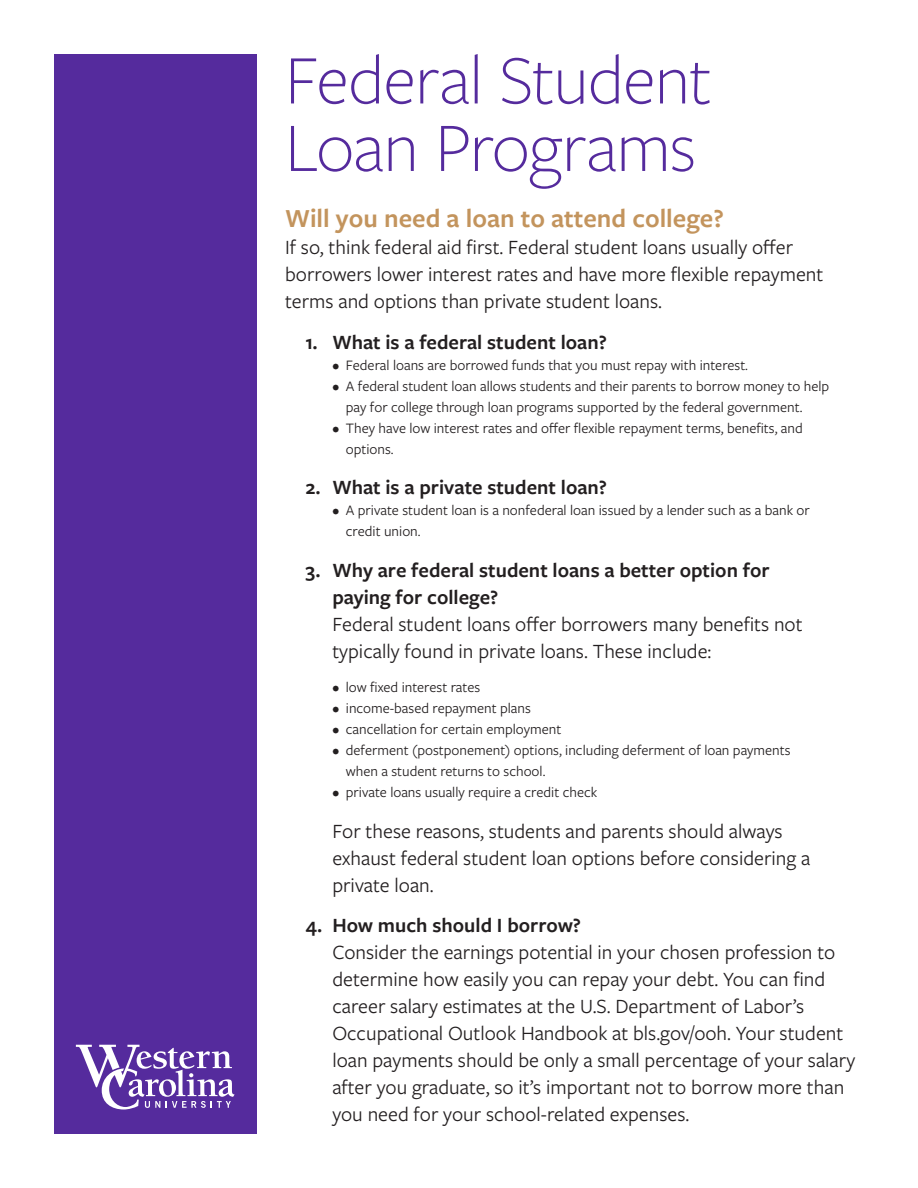
<style>
.page{position:relative;width:918px;height:1188px;background:#fff}
.page>*{position:absolute;margin:0;border:0;box-sizing:border-box;transform-origin:0 0}
.t1{font:300 72px/67.5px "Freight Sans Pro";letter-spacing:-.015em;color:#552b9d}
.t2{font:600 27px "Freight Sans Pro";color:#c3945d}
.t3{font:21px/27px "Freight Sans Pro";color:#231f20}
.t4{font:600 21px/27px "Freight Sans Pro";color:#231f20}
.t5{font:15px/21px "Freight Sans Pro";color:#231f20}
</style>
<div class="page">
<div style="left:54px;top:54px;width:202px;height:1080px;background:#552b9d"></div>
<svg style="left:76px;top:1045px;width:159px;height:65px"></svg>
<p class="t1" style="left:285px;top:43px;width:428px">Federal Student<br>Loan Programs</p>
<p class="t2" style="left:285px;top:200px;width:440px">Will you need a loan to attend college?</p>
<p class="t3" style="left:285px;top:233px;width:540px">If so, think federal aid first. Federal student loans usually offer borrowers lower interest rates and have more flexible repayment terms and options than private student loans.</p>
<p class="t4" style="left:305px;top:328px;width:303px">1. What is a federal student loan?</p>
<p class="t5" style="left:332px;top:354px;width:417px">• Federal loans are borrowed funds that you must repay with interest.</p>
<p class="t5" style="left:346px;top:375px;width:485px;text-indent:-14px">• A federal student loan allows students and their parents to borrow money to help pay for college through loan programs supported by the federal government.</p>
<p class="t5" style="left:346px;top:417px;width:458px;text-indent:-14px">• They have low interest rates and offer flexible repayment terms, benefits, and options.</p>
<p class="t4" style="left:305px;top:473px;width:303px">2. What is a private student loan?</p>
<p class="t5" style="left:346px;top:499px;width:466px;text-indent:-14px">• A private student loan is a nonfederal loan issued by a lender such as a bank or credit union.</p>
<p class="t4" style="left:332px;top:556px;width:439px;text-indent:-27px">3. Why are federal student loans a better option for paying for college?</p>
<p class="t3" style="left:332px;top:610px;width:472px">Federal student loans offer borrowers many benefits not typically found in private loans. These include:</p>
<p class="t5" style="left:332px;top:676px;width:149px">• low fixed interest rates</p>
<p class="t5" style="left:332px;top:697px;width:200px">• income-based repayment plans</p>
<p class="t5" style="left:332px;top:718px;width:231px">• cancellation for certain employment</p>
<p class="t5" style="left:346px;top:739px;width:446px;text-indent:-14px">• deferment (postponement) options, including deferment of loan payments when a student returns to school.</p>
<p class="t5" style="left:332px;top:781px;width:267px">• private loans usually require a credit check</p>
<p class="t3" style="left:332px;top:817px;width:480px">For these reasons, students and parents should always exhaust federal student loan options before considering a private loan.</p>
<p class="t4" style="left:305px;top:911px;width:277px">4. How much should I borrow?</p>
<p class="t3" style="left:332px;top:938px;width:525px">Consider the earnings potential in your chosen profession to determine how easily you can repay your debt. You can find career salary estimates at the U.S. Department of Labor’s Occupational Outlook Handbook at bls.gov/ooh. Your student loan payments should be only a small percentage of your salary after you graduate, so it’s important not to borrow more than you need for your school-related expenses.</p>
</div>
